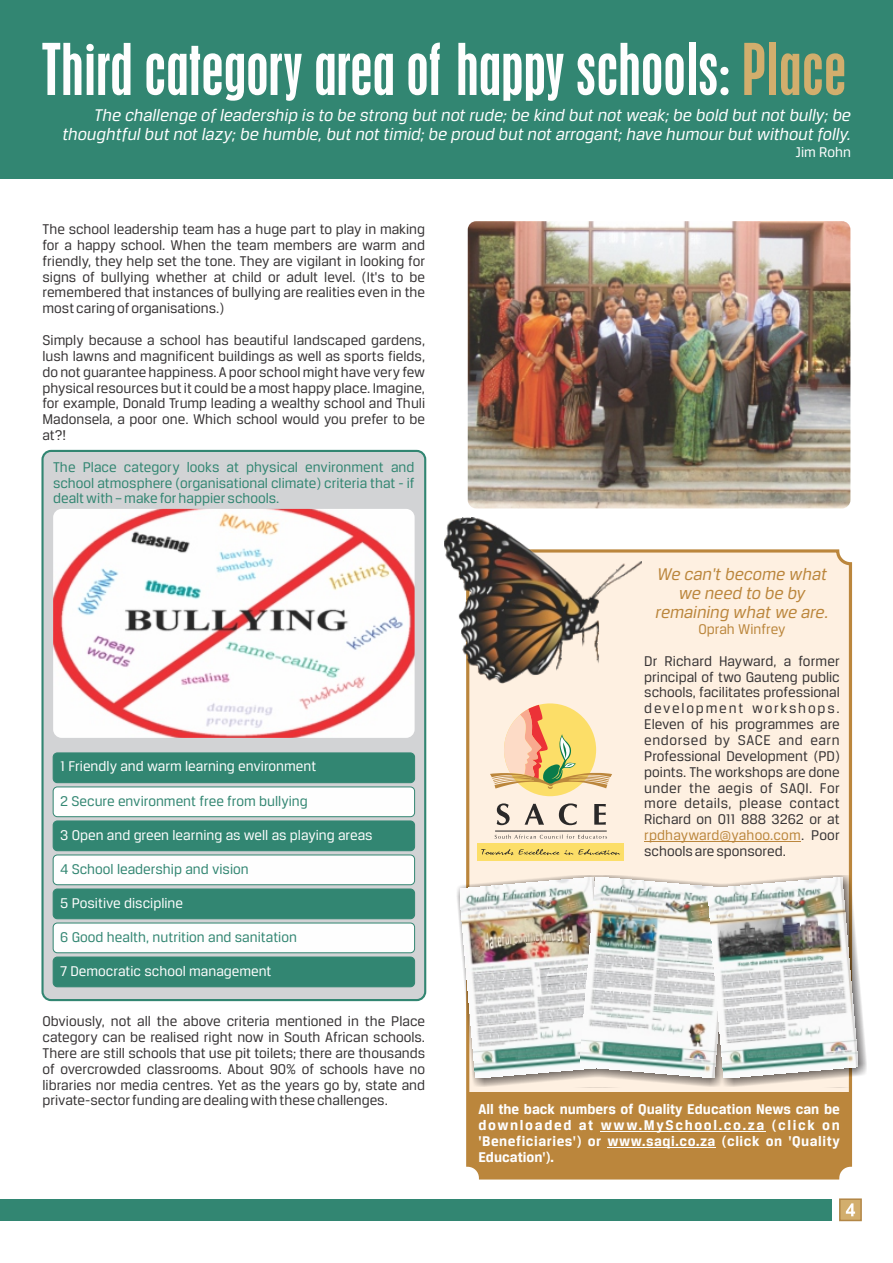
<style>
.page{position:relative;width:893px;height:1263px;background:#fff}
.page>*{position:absolute;margin:0;border:0;box-sizing:border-box;transform-origin:0 0}
.t1{font:condensed 63.45px "Placard";color:#fefefe}
.t2{font:italic 18px/19px "Breuer Text";color:#fefefe;text-align:right}
.t3{font:italic 18px/19px "Breuer Text";color:#bb863c;text-align:center}
.t4{font:15px/15.9px "Breuer Text";color:#373435;text-align:justify}
.t5{font:15px/15.9px "Breuer Text";color:#328672;text-align:justify}
.t6{font:700 15px/16px "Breuer Text";letter-spacing:.035em;color:#fefefe;text-align:justify}
.t7{font:15px "Breuer Text";color:#fefefe}
.t8{font:15px "Breuer Text";color:#bb863c}
.s1{color:#d2ae6d}
.s2{color:#bb863c}
</style>
<div class="page">
<div style="left:468px;top:551px;width:382px;height:627px;background:#fef0e1;border-radius:13px"></div>
<div style="left:468px;top:1093px;width:382px;height:85px;background:#bb863c"></div>
<div style="left:466px;top:549px;width:386px;height:630px;border:3px solid #bb863c;border-radius:13px"></div>
<div style="left:41px;top:450px;width:385px;height:551px;background:#d2d3d5;border:2px solid #328672;border-radius:9px"></div>
<div style="left:0;top:1199px;width:831px;height:21px;background:#328672"></div>
<svg style="left:839px;top:1198px;width:23px;height:24px"></svg>
<div style="left:0;top:0;width:893px;height:179px;background:#328672"></div>
<div style="left:53px;top:752px;width:362px;height:31px;background:#328672;border:1px solid #328672;border-radius:4px"></div>
<div style="left:53px;top:786px;width:362px;height:31px;background:#fefefe;border:1px solid #328672;border-radius:4px"></div>
<div style="left:53px;top:820px;width:362px;height:31px;background:#328672;border:1px solid #328672;border-radius:4px"></div>
<div style="left:53px;top:854px;width:362px;height:31px;background:#fefefe;border:1px solid #328672;border-radius:4px"></div>
<div style="left:53px;top:889px;width:362px;height:30px;background:#328672;border:1px solid #328672;border-radius:4px"></div>
<div style="left:53px;top:923px;width:362px;height:30px;background:#fefefe;border:1px solid #328672;border-radius:4px"></div>
<div style="left:53px;top:957px;width:362px;height:30px;background:#328672;border:1px solid #328672;border-radius:4px"></div>
<img style="left:53px;top:509px;width:362px;height:229px;border-radius:9px">
<img style="left:468px;top:221px;width:382px;height:287px;border-radius:9px">
<hr style="left:644px;top:841px;width:157px;height:1px;background:#bb863c">
<hr style="left:601px;top:1131px;width:165px;height:1px;background:#fefefe">
<hr style="left:607px;top:1147px;width:109px;height:1px;background:#fefefe">
<div style="left:504px;top:703px;width:92px;height:93px;background:#fcde68;border-radius:50%"></div>
<svg style="left:497px;top:803px;width:109px;height:22px"></svg>
<div style="left:477px;top:843px;width:146px;height:18px;background:#fcde68"></div>
<svg style="left:481px;top:849px;width:139px;height:6px"></svg>
<hr style="left:495px;top:831px;width:112px;height:1px;background:#2a2929">
<svg style="left:495px;top:834px;width:112px;height:5px"></svg>
<svg style="left:490px;top:705px;width:122px;height:84px"></svg>
<img style="left:444px;top:518px;width:197px;height:165px">
<div style="left:456px;top:875px;width:411px;height:212px;background:#373435;opacity:.84"></div>
<img style="left:460px;top:877px;width:120px;height:201px">
<img style="left:580px;top:877px;width:128px;height:201px">
<img style="left:708px;top:877px;width:150px;height:201px">
<h1 class="t1" style="left:41px;top:43px;width:806px">Third category area of happy schools: <span class="s1">Place</span></h1>
<p class="t2" style="left:63px;top:107px;width:790px">The challenge of leadership is to be strong but not rude; be kind but not weak; be bold but not bully; be thoughtful but not lazy; be humble, but not timid; be proud but not arrogant; have humour but without folly.</p>
<p class="t7" style="left:796px;top:147px;width:57px">Jim Rohn</p>
<p class="t4" style="left:42px;top:222px;width:384px">The school leadership team has a huge part to play in making for a happy school. When the team members are warm and friendly, they help set the tone. They are vigilant in looking for signs of bullying whether at child or adult level. (It's to be remembered that instances of bullying are realities even in the most caring of organisations.)</p>
<p class="t4" style="left:42px;top:333px;width:384px">Simply because a school has beautiful landscaped gardens, lush lawns and magnificent buildings as well as sports fields, do not guarantee happiness. A poor school might have very few physical resources but it could be a most happy place. Imagine, for example, Donald Trump leading a wealthy school and Thuli Madonsela, a poor one. Which school would you prefer to be at?!</p>
<p class="t5" style="left:53px;top:460px;width:363px">The Place category looks at physical environment and school atmosphere (organisational climate) criteria that - if dealt with – make for happier schools.</p>
<p class="t7" style="left:60px;top:761px;width:258px">1 Friendly and warm learning environment</p>
<p class="t5" style="left:60px;top:794px;width:249px">2 Secure environment free from bullying</p>
<p class="t7" style="left:60px;top:829px;width:314px">3 Open and green learning as well as playing areas</p>
<p class="t5" style="left:60px;top:862px;width:190px">4 School leadership and vision</p>
<p class="t7" style="left:60px;top:897px;width:124px">5 Positive discipline</p>
<p class="t5" style="left:60px;top:930px;width:238px">6 Good health, nutrition and sanitation</p>
<p class="t7" style="left:60px;top:965px;width:213px">7 Democratic school management</p>
<p class="t4" style="left:42px;top:1014px;width:384px">Obviously, not all the above criteria mentioned in the Place category can be realised right now in South African schools.<br>There are still schools that use pit toilets; there are thousands of overcrowded classrooms. About 90% of schools have no libraries nor media centres. Yet as the years go by, state and private-sector funding are dealing with these challenges.</p>
<p class="t3" style="left:655px;top:566px;width:175px">We can't become what we need to be by remaining what we are.</p>
<p class="t8" style="left:698px;top:624px;width:89px">Oprah Winfrey</p>
<p class="t4" style="left:644px;top:654px;width:197px">Dr Richard Hayward, a former principal of two Gauteng public schools, facilitates professional development workshops.<br>Eleven of his programmes are endorsed by SACE and earn Professional Development (PD) points. The workshops are done under the aegis of SAQI. For more details, please contact Richard on 011 888 3262 or at <span class="s2">rpdhayward@yahoo.com</span>. Poor schools are sponsored.</p>
<p class="t6" style="left:478px;top:1102px;width:363px">All the back numbers of Quality Education News can be downloaded at www.MySchool.co.za (click on 'Beneficiaries') or www.saqi.co.za (click on 'Quality Education').</p>
</div>
